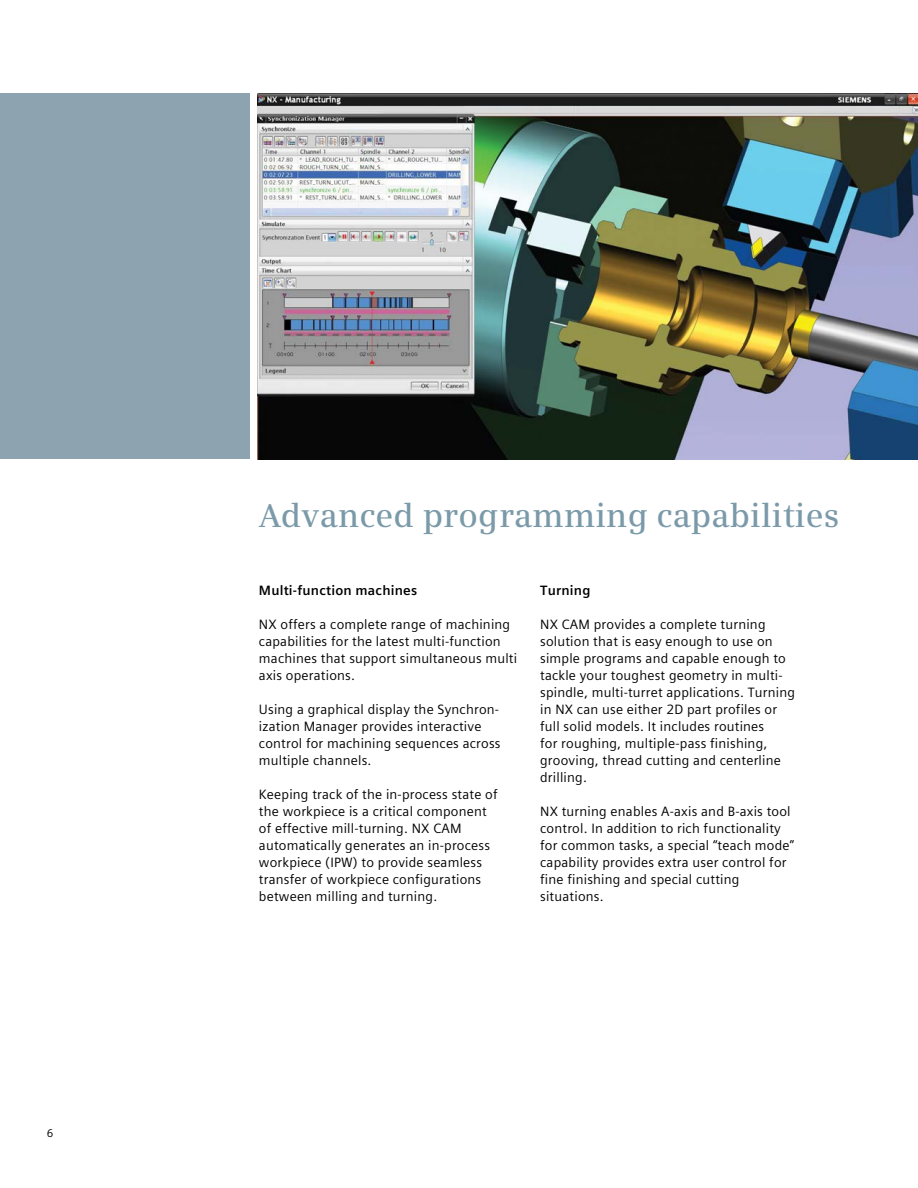
<style>
.page{position:relative;width:918px;height:1188px;background:#fff}
.page>*{position:absolute;margin:0;border:0;box-sizing:border-box;transform-origin:0 0}
._01__Headline__22pt{font:600 33px "Siemens Serif";letter-spacing:.005em;color:#7b9aa9}
._03__Copy_Roman__9pt{font:13.5px/17px "Siemens Sans Global";letter-spacing:.015em;color:#000}
._02__Subhead___9pt_0{font:700 13.5px "Siemens Sans Global";letter-spacing:.015em;color:#000}
.t1{font:11.25px "Siemens Sans Global";color:#000}
</style>
<div class="page">
<img style="left:258px;top:93px;width:660px;height:366px">
<div style="left:0;top:93px;width:249px;height:366px;background:#8da3b0"></div>
<p class="t1" style="left:47px;top:1124px;width:8px">6</p>
<p class="_01__Headline__22pt" style="left:259px;top:496px;width:582px">Advanced programming capabilities</p>
<p class="_02__Subhead___9pt_0" style="left:259px;top:580px;width:160px">Multi-function machines</p>
<p class="_03__Copy_Roman__9pt" style="left:259px;top:616px;width:260px">NX offers a complete range of machining capabilities for the latest multi-function machines that support simultaneous multi axis operations.</p>
<p class="_03__Copy_Roman__9pt" style="left:259px;top:701px;width:243px">Using a graphical display the Synchron&shy;ization Manager provides interactive control for machining sequences across multiple channels.</p>
<p class="_03__Copy_Roman__9pt" style="left:259px;top:786px;width:240px">Keeping track of the in-process state of the workpiece is a critical component of effective mill-turning. NX CAM automatically generates an in-process workpiece (IPW) to provide seamless transfer of workpiece configurations between milling and turning.</p>
<p class="_02__Subhead___9pt_0" style="left:540px;top:580px;width:52px">Turning</p>
<p class="_03__Copy_Roman__9pt" style="left:540px;top:616px;width:256px">NX CAM provides a complete turning solution that is easy enough to use on simple programs and capable enough to tackle your toughest geometry in multi&shy;spindle, multi-turret applications. Turning in NX can use either 2D part profiles or full solid models. It includes routines<br>for roughing, multiple-pass finishing, grooving, thread cutting and centerline drilling.</p>
<p class="_03__Copy_Roman__9pt" style="left:540px;top:803px;width:256px">NX turning enables A-axis and B-axis tool control. In addition to rich functionality for common tasks, a special “teach mode” capability provides extra user control for fine finishing and special cutting situations.</p>
</div>
